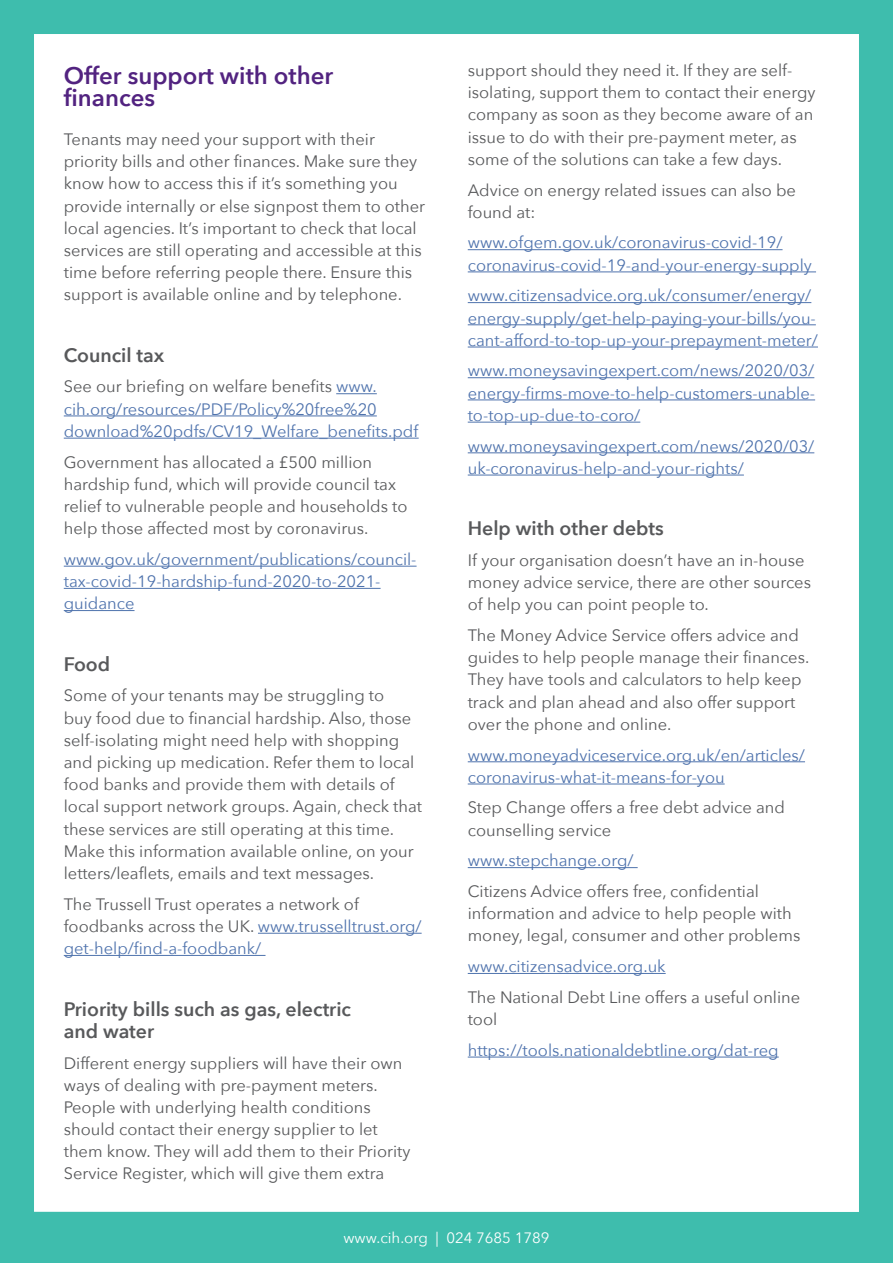
<style>
.page{position:relative;width:893px;height:1263px;background:#3ebdad}
.page>*{position:absolute;margin:0;border:0;box-sizing:border-box;transform-origin:0 0}
.t1{font:600 24px/22.2px "Avenir Next";color:#522380}
.t2{font:600 19.5px/22.2px "Avenir Next";color:#58595b}
.t3{font:16.5px/22.2px "Avenir Next";color:#58595b}
.t4{font:16.5px/22.2px "Avenir Next";color:#4f73ad}
.t5{font:15px "Avenir Next";color:#fff}
.s1{color:#58595b}
.s2{color:#4f73ad}
</style>
<div class="page">
<div style="left:34px;top:34px;width:825px;height:1178px;background:#fff"></div>
<hr style="left:336px;top:393px;width:41px;height:1px;background:#4f73ad">
<hr style="left:64px;top:415px;width:313px;height:1px;background:#4f73ad">
<hr style="left:64px;top:438px;width:355px;height:1px;background:#4f73ad">
<hr style="left:64px;top:566px;width:353px;height:1px;background:#4f73ad">
<hr style="left:64px;top:588px;width:317px;height:1px;background:#4f73ad">
<hr style="left:64px;top:610px;width:71px;height:1px;background:#4f73ad">
<hr style="left:258px;top:933px;width:164px;height:1px;background:#4f73ad">
<hr style="left:64px;top:955px;width:202px;height:1px;background:#4f73ad">
<hr style="left:468px;top:249px;width:314px;height:1px;background:#4f73ad">
<hr style="left:468px;top:271px;width:348px;height:1px;background:#4f73ad">
<hr style="left:468px;top:302px;width:343px;height:1px;background:#4f73ad">
<hr style="left:468px;top:324px;width:348px;height:1px;background:#4f73ad">
<hr style="left:468px;top:347px;width:350px;height:1px;background:#4f73ad">
<hr style="left:468px;top:377px;width:346px;height:1px;background:#4f73ad">
<hr style="left:468px;top:399px;width:347px;height:1px;background:#4f73ad">
<hr style="left:468px;top:422px;width:172px;height:1px;background:#4f73ad">
<hr style="left:468px;top:452px;width:346px;height:1px;background:#4f73ad">
<hr style="left:468px;top:475px;width:276px;height:1px;background:#4f73ad">
<hr style="left:468px;top:761px;width:337px;height:1px;background:#4f73ad">
<hr style="left:468px;top:783px;width:257px;height:1px;background:#4f73ad">
<hr style="left:468px;top:867px;width:170px;height:1px;background:#4f73ad">
<hr style="left:468px;top:973px;width:198px;height:1px;background:#4f73ad">
<hr style="left:468px;top:1057px;width:311px;height:1px;background:#4f73ad">
<h1 class="t1" style="left:64px;top:63px;width:271px">Offer support with other finances</h1>
<p class="t3" style="left:64px;top:127px;width:363px">Tenants may need your support with their priority bills and other finances. Make sure they know how to access this if it’s something you provide internally or else signpost them to other local agencies. It’s important to check that local services are still operating and accessible at this time before referring people there. Ensure this support is available online and by telephone.</p>
<p class="t2" style="left:64px;top:343px;width:102px">Council tax</p>
<p class="t4" style="left:64px;top:375px;width:356px"><span class="s1">See our briefing on welfare benefits</span> www. cih.org/resources/PDF/Policy%20free%20 download%20pdfs/CV19_Welfare_benefits.pdf</p>
<p class="t3" style="left:64px;top:450px;width:345px">Government has allocated a £500 million hardship fund, which will provide council tax relief to vulnerable people and households to help those affected most by coronavirus.</p>
<p class="t4" style="left:64px;top:547px;width:354px">www.gov.uk/government/publications/council&shy;tax-covid-19-hardship-fund-2020-to-2021- guidance</p>
<p class="t2" style="left:64px;top:652px;width:48px">Food</p>
<p class="t3" style="left:64px;top:684px;width:360px">Some of your tenants may be struggling to<br>buy food due to financial hardship. Also, those self-isolating might need help with shopping and picking up medication. Refer them to local food banks and provide them with details of local support network groups. Again, check that these services are still operating at this time.<br>Make this information available online, on your letters/leaflets, emails and text messages.</p>
<p class="t3" style="left:64px;top:892px;width:359px">The Trussell Trust operates a network of foodbanks across the UK. <span class="s2">www.trusselltrust.org/ get-help/find-a-foodbank/</span></p>
<p class="t2" style="left:64px;top:997px;width:289px">Priority bills such as gas, electric and water</p>
<p class="t3" style="left:64px;top:1051px;width:348px">Different energy suppliers will have their own ways of dealing with pre-payment meters.<br>People with underlying health conditions should contact their energy supplier to let them know. They will add them to their Priority Service Register, which will give them extra</p>
<p class="t3" style="left:468px;top:58px;width:349px">support should they need it. If they are self&shy;isolating, support them to contact their energy company as soon as they become aware of an issue to do with their pre-payment meter, as some of the solutions can take a few days.</p>
<p class="t3" style="left:468px;top:178px;width:330px">Advice on energy related issues can also be found at:</p>
<p class="t4" style="left:468px;top:231px;width:346px">www.ofgem.gov.uk/coronavirus-covid-19/ coronavirus-covid-19-and-your-energy-supply</p>
<p class="t4" style="left:468px;top:284px;width:352px">www.citizensadvice.org.uk/consumer/energy/ energy-supply/get-help-paying-your-bills/you&shy;cant-afford-to-top-up-your-prepayment-meter/</p>
<p class="t4" style="left:468px;top:359px;width:349px;text-align:justify">www.moneysavingexpert.com/news/2020/03/ energy-firms-move-to-help-customers-unable&shy;to-top-up-due-to-coro/</p>
<p class="t4" style="left:468px;top:434px;width:348px">www.moneysavingexpert.com/news/2020/03/ uk-coronavirus-help-and-your-rights/</p>
<p class="t2" style="left:468px;top:517px;width:198px">Help with other debts</p>
<p class="t3" style="left:468px;top:548px;width:345px">If your organisation doesn’t have an in-house money advice service, there are other sources of help you can point people to.</p>
<p class="t3" style="left:468px;top:623px;width:343px">The Money Advice Service offers advice and guides to help people manage their finances.<br>They have tools and calculators to help keep track and plan ahead and also offer support over the phone and online.</p>
<p class="t4" style="left:468px;top:743px;width:339px">www.moneyadviceservice.org.uk/en/articles/ coronavirus-what-it-means-for-you</p>
<p class="t3" style="left:468px;top:796px;width:319px">Step Change offers a free debt advice and counselling service</p>
<p class="t4" style="left:468px;top:849px;width:167px">www.stepchange.org/</p>
<p class="t3" style="left:468px;top:879px;width:334px">Citizens Advice offers free, confidential information and advice to help people with money, legal, consumer and other problems</p>
<p class="t4" style="left:468px;top:954px;width:199px">www.citizensadvice.org.uk</p>
<p class="t3" style="left:468px;top:985px;width:334px">The National Debt Line offers a useful online tool</p>
<p class="t4" style="left:468px;top:1038px;width:312px">https://tools.nationaldebtline.org/dat-reg</p>
<p class="t5" style="left:343px;top:1225px;width:208px">www.cih.org | 024 7685 1789</p>
</div>
